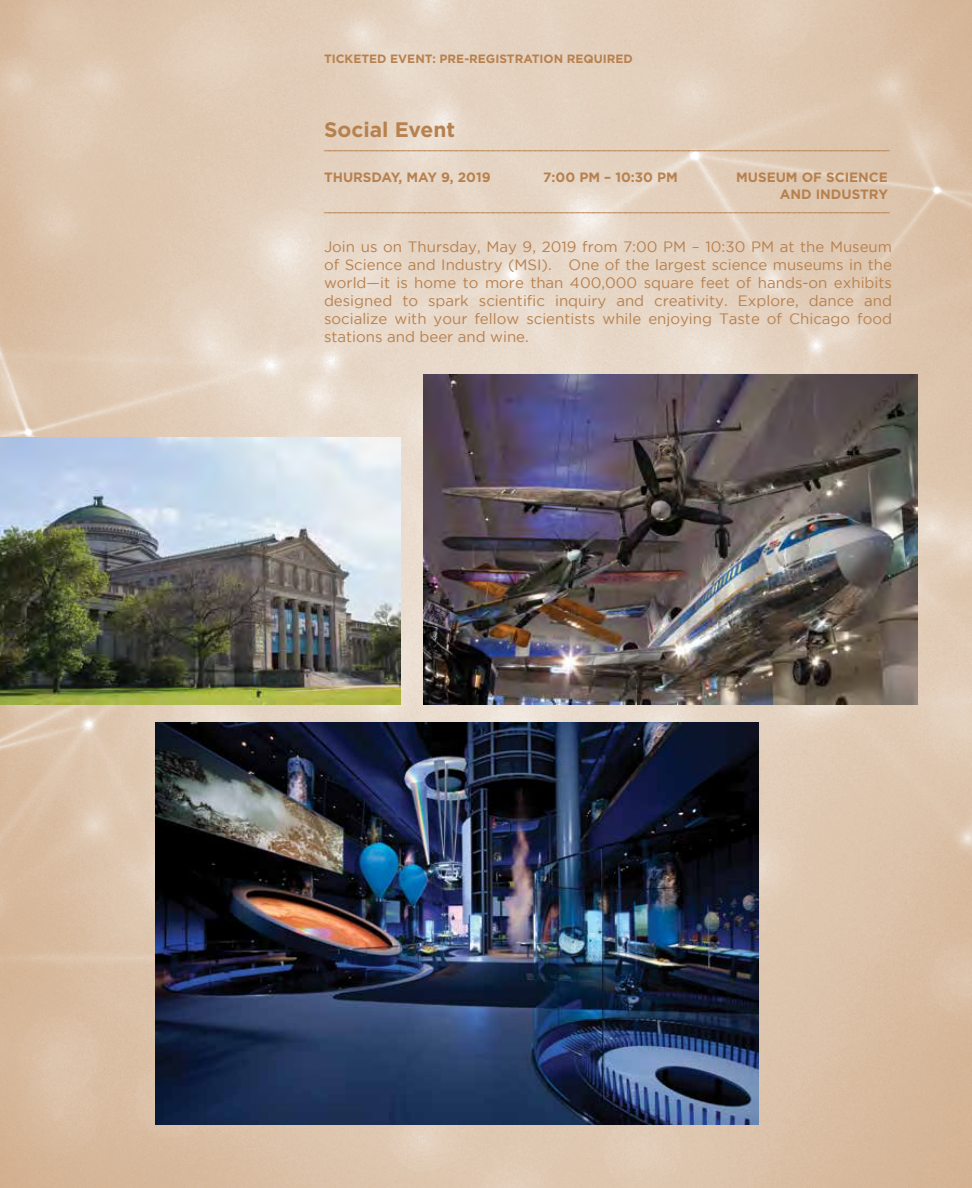
<style>
.page{position:relative;width:972px;height:1188px;background:#fff}
.page>*{position:absolute;margin:0;border:0;box-sizing:border-box;transform-origin:0 0}
.t1{font:700 21px "Gotham";color:#b7814f}
.t2{font:15px/18px "Gotham";color:#b7814f;text-align:justify}
.t3{font:700 13.5px/16.2px "Gotham";color:#b7814f;text-align:right}
.t4{font:12px "Univers";color:#b7814f}
.t5{font:700 12px "Gotham";color:#b7814f}
</style>
<div class="page">
<img style="left:0;top:0;width:972px;height:1188px">
<img style="left:0;top:437px;width:401px;height:268px">
<img style="left:156px;top:723px;width:602px;height:401px">
<img style="left:423px;top:375px;width:495px;height:330px">
<p class="t5" style="left:324px;top:52px;width:310px">TICKETED EVENT: PRE-REGISTRATION REQUIRED</p>
<h1 class="t1" style="left:324px;top:117px;width:133px">Social Event</h1>
<p class="t4" style="left:324px;top:143px;width:567px">–––––––––––––––––––––––––––––––––––––––––––––––––––––––––––––––––––––––––––––––––––––––––––––––––––––––––––</p>
<p class="t3" style="left:324px;top:169px;width:168px">THURSDAY, MAY 9, 2019</p>
<p class="t3" style="left:543px;top:169px;width:136px">7:00 PM – 10:30 PM</p>
<p class="t3" style="left:736px;top:169px;width:153px">MUSEUM OF SCIENCE<br>AND INDUSTRY</p>
<p class="t4" style="left:324px;top:204px;width:567px">–––––––––––––––––––––––––––––––––––––––––––––––––––––––––––––––––––––––––––––––––––––––––––––––––––––––––––</p>
<p class="t2" style="left:324px;top:237px;width:570px">Join us on Thursday, May 9, 2019 from 7:00 PM – 10:30 PM at the Museum of Science and Industry (MSI). One of the largest science museums in the world—it is home to more than 400,000 square feet of hands-on exhibits designed to spark scientific inquiry and creativity. Explore, dance and socialize with your fellow scientists while enjoying Taste of Chicago food stations and beer and wine.</p>
</div>
